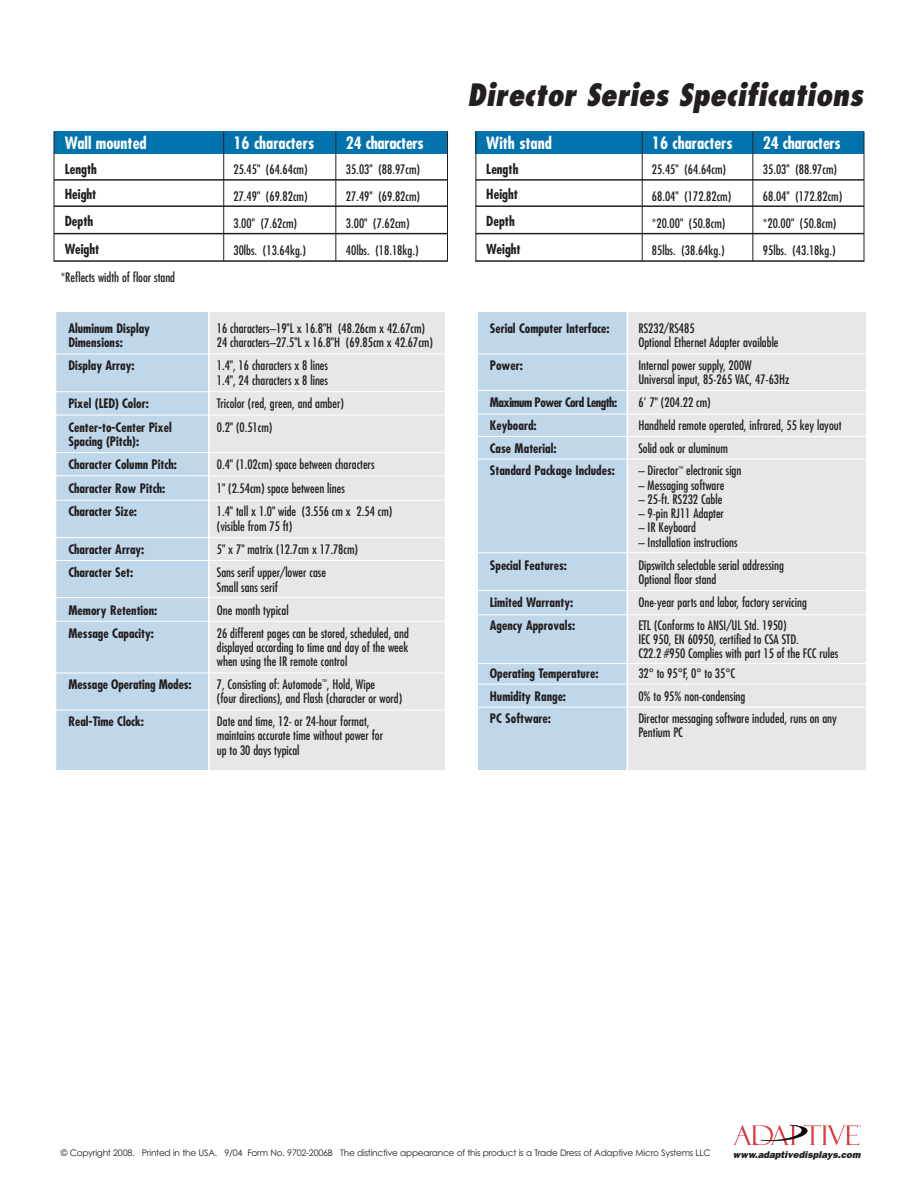
<style>
.page{position:relative;width:918px;height:1188px;background:#fff}
.page>*{position:absolute;margin:0;border:0;box-sizing:border-box;transform-origin:0 0}
.t1{font:italic 800 condensed 30px "Futura";color:#231f20}
.t2{font:700 condensed 16.5px "Futura";color:#fff}
.t3{font:700 condensed 13.5px/24.8px "Futura";color:#231f20}
.t4{font:condensed 12.75px/27px "Futura";color:#231f20}
.t5{font:700 condensed 12.75px/23.2px "Futura";color:#231f20}
.t6{font:700 condensed 12.75px "Futura";letter-spacing:-.04em;color:#231f20}
.t7{font:italic 800 9.75px "Franklin Gothic";letter-spacing:.005em;color:#231f20}
.t8{font:9px "Century Gothic";letter-spacing:-.03em;color:#231f20}
</style>
<div class="page">
<div style="left:204px;top:312px;width:241px;height:458px;background:#e6e7e9"></div>
<div style="left:56px;top:312px;width:152px;height:458px;background:#c0d7ea"></div>
<div style="left:55px;top:310px;width:155px;height:462px;border:2px solid #fff"></div>
<div style="left:628px;top:312px;width:238px;height:458px;background:#e6e7e9"></div>
<div style="left:478px;top:312px;width:148px;height:458px;background:#c0d7ea"></div>
<div style="left:476px;top:311px;width:152px;height:461px;border:2px solid #fff"></div>
<hr style="left:56px;top:354px;width:390px;height:1px;background:#fff">
<hr style="left:56px;top:391px;width:390px;height:1px;background:#fff">
<hr style="left:55px;top:415px;width:391px;height:1px;background:#fff">
<hr style="left:48px;top:452px;width:398px;height:1px;background:#fff">
<hr style="left:55px;top:475px;width:391px;height:1px;background:#fff">
<hr style="left:55px;top:500px;width:391px;height:1px;background:#fff">
<hr style="left:476px;top:459px;width:392px;height:1px;background:#fff">
<hr style="left:476px;top:663px;width:392px;height:1px;background:#fff">
<hr style="left:476px;top:590px;width:392px;height:1px;background:#fff">
<hr style="left:55px;top:537px;width:391px;height:1px;background:#fff">
<hr style="left:476px;top:353px;width:393px;height:1px;background:#fff">
<hr style="left:475px;top:390px;width:393px;height:1px;background:#fff">
<hr style="left:478px;top:414px;width:393px;height:1px;background:#fff">
<hr style="left:476px;top:436px;width:395px;height:1px;background:#fff">
<hr style="left:55px;top:560px;width:391px;height:1px;background:#fff">
<hr style="left:55px;top:597px;width:391px;height:1px;background:#fff">
<hr style="left:55px;top:621px;width:391px;height:1px;background:#fff">
<hr style="left:55px;top:673px;width:391px;height:1px;background:#fff">
<hr style="left:55px;top:710px;width:391px;height:1px;background:#fff">
<hr style="left:476px;top:552px;width:392px;height:1px;background:#fff">
<hr style="left:474px;top:684px;width:393px;height:1px;background:#fff">
<hr style="left:476px;top:707px;width:392px;height:1px;background:#fff">
<hr style="left:54px;top:205px;width:393px;height:2px;background:#231f20">
<hr style="left:54px;top:260px;width:393px;height:2px;background:#231f20">
<div style="left:54px;top:132px;width:393px;height:22px;background:#0073ae"></div>
<hr style="left:54px;top:131px;width:1px;height:131px;background:#231f20">
<hr style="left:223px;top:132px;width:1px;height:129px;background:#231f20">
<hr style="left:54px;top:179px;width:393px;height:2px;background:#231f20">
<hr style="left:335px;top:132px;width:1px;height:129px;background:#231f20">
<hr style="left:54px;top:233px;width:393px;height:1px;background:#231f20">
<hr style="left:447px;top:131px;width:1px;height:131px;background:#231f20">
<hr style="left:475px;top:614px;width:392px;height:1px;background:#fff">
<svg style="left:733px;top:1125px;width:128px;height:20px"></svg>
<hr style="left:476px;top:205px;width:388px;height:2px;background:#231f20">
<hr style="left:476px;top:260px;width:388px;height:2px;background:#231f20">
<div style="left:476px;top:132px;width:388px;height:22px;background:#0073ae"></div>
<hr style="left:642px;top:132px;width:1px;height:129px;background:#231f20">
<hr style="left:476px;top:179px;width:388px;height:2px;background:#231f20">
<hr style="left:752px;top:132px;width:1px;height:129px;background:#231f20">
<hr style="left:476px;top:233px;width:388px;height:1px;background:#231f20">
<hr style="left:864px;top:131px;width:1px;height:131px;background:#231f20">
<hr style="left:476px;top:131px;width:1px;height:131px;background:#231f20">
<p class="t2" style="left:65px;top:136px;width:83px">Wall mounted</p>
<p class="t3" style="left:65px;top:158px;width:34px">Length<br>Height</p>
<p class="t3" style="left:65px;top:209px;width:36px;line-height:27.8px">Depth<br>Weight</p>
<p class="t4" style="left:61px;top:264px;width:116px">*Reflects width of floor stand</p>
<p class="t2" style="left:233px;top:136px;width:82px">16 characters</p>
<p class="t4" style="left:233px;top:156px;width:76px">25.45" (64.64cm)<br>27.49" (69.82cm)<br>3.00" (7.62cm)<br>30lbs. (13.64kg.)</p>
<p class="t2" style="left:346px;top:136px;width:79px">24 characters</p>
<p class="t4" style="left:346px;top:156px;width:76px">35.03" (88.97cm)<br>27.49" (69.82cm)<br>3.00" (7.62cm)<br>40lbs. (18.18kg.)</p>
<p class="t5" style="left:68px;top:317px;width:83px">Aluminum Display</p>
<p class="t4" style="left:217px;top:315px;width:210px">16 characters–19"L x 16.8"H (48.26cm x 42.67cm)</p>
<p class="t5" style="left:68px;top:332px;width:56px">Dimensions:</p>
<p class="t4" style="left:217px;top:330px;width:218px">24 characters–27.5"L x 16.8"H (69.85cm x 42.67cm)</p>
<p class="t5" style="left:68px;top:355px;width:68px">Display Array:</p>
<p class="t4" style="left:217px;top:359px;width:113px;line-height:14.7px">1.4", 16 characters x 8 lines<br>1.4", 24 characters x 8 lines</p>
<p class="t5" style="left:68px;top:393px;width:82px">Pixel (LED) Color:</p>
<p class="t4" style="left:217px;top:391px;width:129px">Tricolor (red, green, and amber)</p>
<p class="t5" style="left:68px;top:416px;width:105px">Center-to-Center Pixel</p>
<p class="t4" style="left:217px;top:414px;width:57px">0.2" (0.51cm)</p>
<p class="t5" style="left:68px;top:431px;width:110px">Spacing (Pitch):<br>Character Column Pitch:</p>
<p class="t4" style="left:217px;top:452px;width:159px">0.4" (1.02cm) space between characters</p>
<p class="t5" style="left:68px;top:478px;width:98px">Character Row Pitch:</p>
<p class="t4" style="left:217px;top:475px;width:129px">1" (2.54cm) space between lines</p>
<p class="t5" style="left:68px;top:501px;width:70px">Character Size:</p>
<p class="t4" style="left:217px;top:505px;width:177px;line-height:14.7px">1.4" tall x 1.0" wide (3.556 cm x 2.54 cm) (visible from 75 ft)</p>
<p class="t5" style="left:68px;top:539px;width:78px">Character Array:</p>
<p class="t4" style="left:217px;top:536px;width:143px">5" x 7" matrix (12.7cm x 17.78cm)</p>
<p class="t5" style="left:68px;top:562px;width:66px">Character Set:</p>
<p class="t4" style="left:217px;top:566px;width:111px;line-height:14.7px">Sans serif upper/lower case<br>Small sans serif</p>
<p class="t5" style="left:68px;top:599px;width:90px">Memory Retention:</p>
<p class="t4" style="left:217px;top:597px;width:73px">One month typical</p>
<p class="t5" style="left:68px;top:622px;width:87px">Message Capacity:</p>
<p class="t4" style="left:217px;top:626px;width:193px;line-height:14.2px;text-align:justify">26 different pages can be stored, scheduled, and displayed according to time and day of the week when using the IR remote control</p>
<p class="t5" style="left:68px;top:674px;width:125px">Message Operating Modes:</p>
<p class="t4" style="left:217px;top:678px;width:187px;line-height:14.2px">7, Consisting of: Automode<sup>™</sup>, Hold, Wipe<br>(four directions), and Flash (character or word)</p>
<p class="t5" style="left:68px;top:711px;width:77px">Real-Time Clock:</p>
<p class="t4" style="left:217px;top:715px;width:168px;line-height:14.2px">Date and time, 12- or 24-hour format, maintains accurate time without power for up to 30 days typical</p>
<h1 class="t1" style="left:467px;top:82px;width:397px">Director Series Specifications</h1>
<p class="t2" style="left:486px;top:136px;width:67px">With stand</p>
<p class="t3" style="left:486px;top:158px;width:34px">Length<br>Height</p>
<p class="t3" style="left:486px;top:209px;width:36px;line-height:27.8px">Depth<br>Weight</p>
<p class="t2" style="left:652px;top:136px;width:82px">16 characters</p>
<p class="t4" style="left:652px;top:156px;width:81px">25.45" (64.64cm)<br>68.04" (172.82cm) *20.00" (50.8cm)<br>85lbs. (38.64kg.)</p>
<p class="t2" style="left:763px;top:136px;width:79px">24 characters</p>
<p class="t4" style="left:763px;top:156px;width:81px">35.03" (88.97cm)<br>68.04" (172.82cm) *20.00" (50.8cm)<br>95lbs. (43.18kg.)</p>
<p class="t5" style="left:490px;top:317px;width:121px">Serial Computer Interface:</p>
<p class="t4" style="left:638px;top:321px;width:142px;line-height:14.2px">RS232/RS485<br>Optional Ethernet Adapter available</p>
<p class="t5" style="left:490px;top:354px;width:35px">Power:</p>
<p class="t4" style="left:638px;top:359px;width:153px;line-height:14.2px">Internal power supply, 200W<br>Universal input, 85-265 VAC, 47-63Hz</p>
<p class="t6" style="left:490px;top:397px;width:129px">Maximum Power Cord Length:</p>
<p class="t4" style="left:638px;top:389px;width:74px">6' 7" (204.22 cm)</p>
<p class="t5" style="left:490px;top:414px;width:48px">Keyboard:</p>
<p class="t4" style="left:638px;top:412px;width:205px">Handheld remote operated, infrared, 55 key layout</p>
<p class="t5" style="left:490px;top:437px;width:68px">Case Material:</p>
<p class="t4" style="left:638px;top:435px;width:91px">Solid oak or aluminum</p>
<p class="t5" style="left:490px;top:460px;width:127px">Standard Package Includes:</p>
<p class="t4" style="left:638px;top:458px;width:105px">– Director<sup>™</sup> electronic sign</p>
<p class="t4" style="left:638px;top:472px;width:88px">– Messaging software</p>
<p class="t4" style="left:638px;top:486px;width:85px">– 25-ft. RS232 Cable</p>
<p class="t4" style="left:638px;top:501px;width:87px">– 9-pin RJ11 Adapter</p>
<p class="t4" style="left:638px;top:515px;width:59px">– IR Keyboard</p>
<p class="t4" style="left:638px;top:529px;width:101px">– Installation instructions</p>
<p class="t5" style="left:490px;top:554px;width:79px">Special Features:</p>
<p class="t4" style="left:638px;top:559px;width:147px;line-height:14.2px">Dipswitch selectable serial addressing<br>Optional floor stand</p>
<p class="t5" style="left:490px;top:592px;width:85px">Limited Warranty:</p>
<p class="t4" style="left:638px;top:589px;width:170px">One-year parts and labor, factory servicing</p>
<p class="t5" style="left:490px;top:614px;width:87px">Agency Approvals:</p>
<p class="t4" style="left:638px;top:619px;width:201px;line-height:14.2px">ETL (Conforms to ANSI/UL Std. 1950)<br>IEC 950, EN 60950, certified to CSA STD.<br>C22.2 #950 Complies with part 15 of the FCC rules</p>
<p class="t5" style="left:490px;top:663px;width:110px">Operating Temperature:</p>
<p class="t4" style="left:638px;top:661px;width:98px">32° to 95°F, 0° to 35°C</p>
<p class="t5" style="left:490px;top:685px;width:78px">Humidity Range:</p>
<p class="t4" style="left:638px;top:683px;width:109px">0% to 95% non-condensing</p>
<p class="t5" style="left:490px;top:708px;width:63px">PC Software:</p>
<p class="t4" style="left:638px;top:712px;width:200px;line-height:14.2px">Director messaging software included, runs on any<br>Pentium PC</p>
<p class="t8" style="left:61px;top:1147px;width:652px">© Copyright 2008. Printed in the USA. 9/04 Form No. 9702-2006B The distinctive appearance of this product is a Trade Dress of Adaptive Micro Systems LLC</p>
<p class="t7" style="left:733px;top:1149px;width:129px">www.adaptivedisplays.com</p>
</div>
